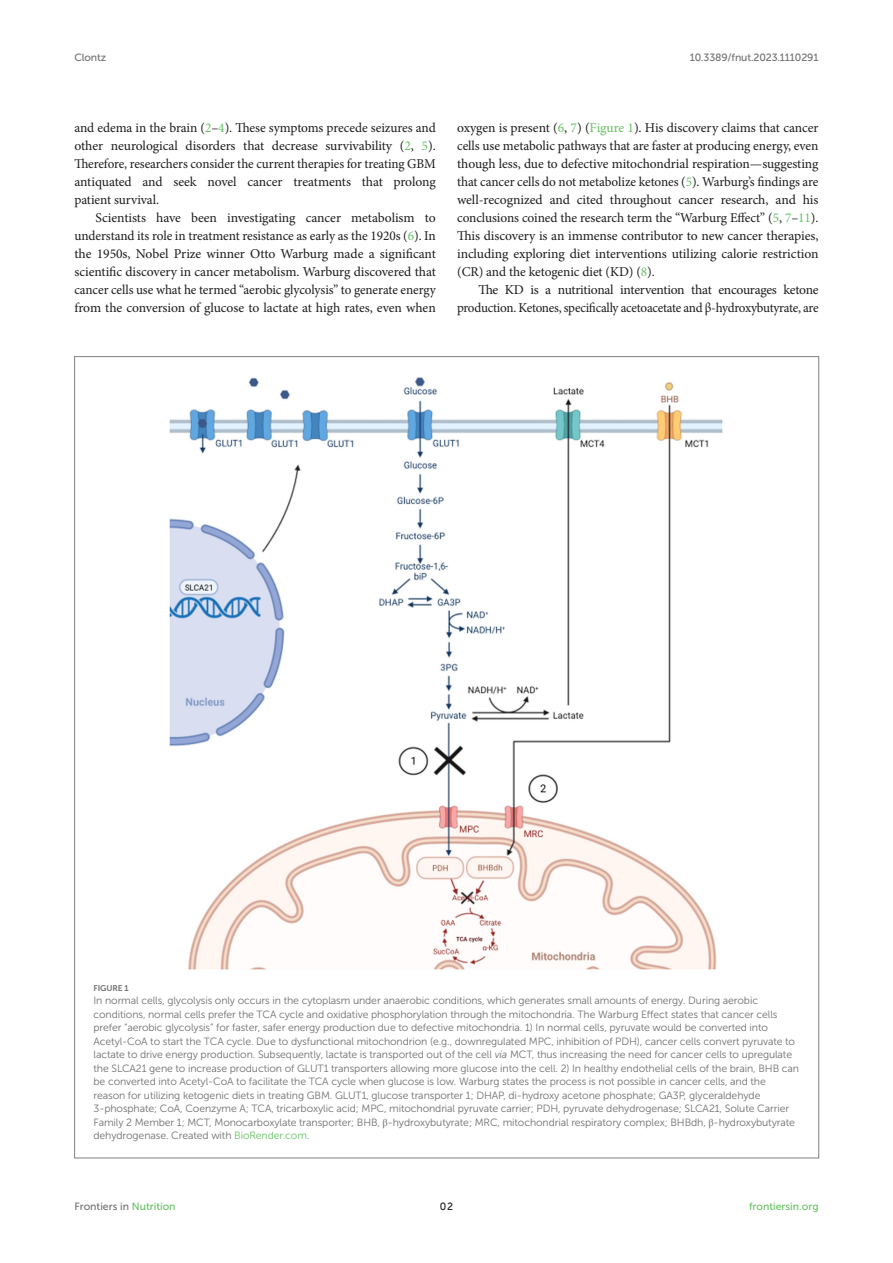
<style>
.page{position:relative;width:893px;height:1263px;background:#fff}
.page>*{position:absolute;margin:0;border:0;box-sizing:border-box;transform-origin:0 0}
.TEXT{font:13.5px/18px "Minion Pro";letter-spacing:-.015em;color:#1b1c1b;text-align:justify}
.FIG_LEG{font:10.5px/13.5px "Museo Sans 300";letter-spacing:-.01em;color:#706f70}
.t1{font:10.5px "Museo Sans 500";letter-spacing:-.015em;color:#706f70}
.t2{font:10.5px "Museo Sans 500";color:#65c161}
.t3{font:10.5px "Museo Sans 500";color:#1b1c1b}
.FIG_HD{font:8.25px "Museo Sans 700";letter-spacing:-.01em;color:#706f70}
.s1{color:#65c161}
.s2{font-style:italic}
.s3{font-family:"STIX General"}
</style>
<div class="page">
<img style="left:169px;top:377px;width:554px;height:593px">
<p class="t1" style="left:74px;top:51px;width:33px">Clontz</p>
<p class="t1" style="left:690px;top:51px;width:130px">10.3389/fnut.2023.1110291</p>
<p class="TEXT" style="left:74px;top:119px;width:363px">and edema in the brain (<span class="s1">2</span>–<span class="s1">4</span>). These symptoms precede seizures and other neurological disorders that decrease survivability (<span class="s1">2</span>, <span class="s1">5</span>).<br>Therefore, researchers consider the current therapies for treating GBM antiquated and seek novel cancer treatments that prolong patient survival.</p>
<p class="TEXT" style="left:74px;top:209px;width:363px;text-indent:21px">Scientists have been investigating cancer metabolism to understand its role in treatment resistance as early as the 1920s (<span class="s1">6</span>). In the 1950s, Nobel Prize winner Otto Warburg made a significant scientific discovery in cancer metabolism. Warburg discovered that cancer cells use what he termed “aerobic glycolysis” to generate energy from the conversion of glucose to lactate at high rates, even when</p>
<p class="TEXT" style="left:457px;top:119px;width:363px">oxygen is present (<span class="s1">6</span>, <span class="s1">7</span>) (<span class="s1">Figure 1</span>). His discovery claims that cancer cells use metabolic pathways that are faster at producing energy, even though less, due to defective mitochondrial respiration—suggesting that cancer cells do not metabolize ketones (<span class="s1">5</span>). Warburg’s findings are well-recognized and cited throughout cancer research, and his conclusions coined the research term the “Warburg Effect” (<span class="s1">5</span>, <span class="s1">7</span>–<span class="s1">11</span>).<br>This discovery is an immense contributor to new cancer therapies, including exploring diet interventions utilizing calorie restriction (CR) and the ketogenic diet (KD) (<span class="s1">8</span>).</p>
<p class="TEXT" style="left:457px;top:281px;width:363px;text-align:right">The KD is a nutritional intervention that encourages ketone production. Ketones, specifically acetoacetate and β-hydroxybutyrate, are</p>
<p class="FIG_HD" style="left:94px;top:983px;width:37px">FIGURE 1</p>
<p class="FIG_LEG" style="left:94px;top:994px;width:707px">In normal cells, glycolysis only occurs in the cytoplasm under anaerobic conditions, which generates small amounts of energy. During aerobic conditions, normal cells prefer the TCA cycle and oxidative phosphorylation through the mitochondria. The Warburg Effect states that cancer cells prefer “aerobic glycolysis” for faster, safer energy production due to defective mitochondria. 1) In normal cells, pyruvate would be converted into Acetyl-CoA to start the TCA cycle. Due to dysfunctional mitochondrion (e.g., downregulated MPC, inhibition of PDH), cancer cells convert pyruvate to lactate to drive energy production. Subsequently, lactate is transported out of the cell <span class="s2">via</span> MCT, thus increasing the need for cancer cells to upregulate the SLCA21 gene to increase production of GLUT1 transporters allowing more glucose into the cell. 2) In healthy endothelial cells of the brain, BHB can be converted into Acetyl-CoA to facilitate the TCA cycle when glucose is low. Warburg states the process is not possible in cancer cells, and the reason for utilizing ketogenic diets in treating GBM. GLUT1, glucose transporter 1; DHAP, di-hydroxy acetone phosphate; GA3P, glyceraldehyde 3-phosphate; CoA, Coenzyme A; TCA, tricarboxylic acid; MPC, mitochondrial pyruvate carrier; PDH, pyruvate dehydrogenase; SLCA21, Solute Carrier Family 2 Member 1; MCT, Monocarboxylate transporter; BHB, <span class="s3">β</span>-hydroxybutyrate; MRC, mitochondrial respiratory complex; BHBdh, <span class="s3">β</span>-hydroxybutyrate dehydrogenase. Created with <span class="s1">BioRender.com</span>.</p>
<p class="t1" style="left:74px;top:1200px;width:103px">Frontiers in <span class="s1">Nutrition</span></p>
<p class="t3" style="left:440px;top:1200px;width:15px">02</p>
<p class="t2" style="left:749px;top:1200px;width:71px">frontiersin.org</p>
</div>
